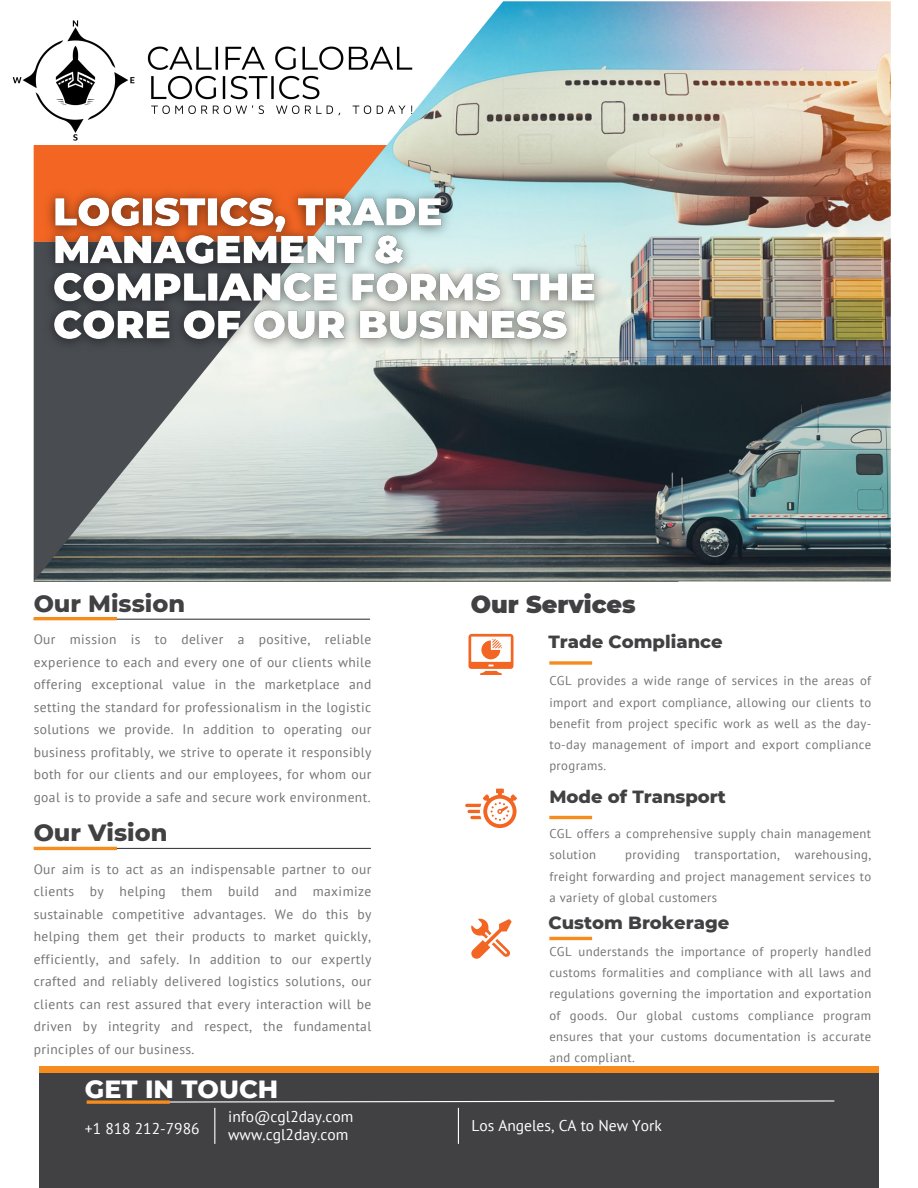
<style>
.page{position:relative;width:918px;height:1188px;background:#fff}
.page>*{position:absolute;margin:0;border:0;box-sizing:border-box;transform-origin:0 0}
.t1{font:800 25.35px "Montserrat";color:#fff}
.t2{font:800 24px "Montserrat";color:#414042}
.t3{font:900 24px "Montserrat";color:#414042}
.t4{font:800 18px "Montserrat";color:#414042}
.t5{font:15.45px "PT Sans";color:#fff}
.t6{font:13.5px/22.5px "PT Sans";letter-spacing:.03em;color:#737373;text-align:justify}
.t7{font:12.75px/21.1px "PT Sans";letter-spacing:.03em;color:#737373;text-align:justify}
</style>
<div class="page">
<img style="left:34px;top:1px;width:857px;height:580px">
<div style="left:39px;top:1073px;width:840px;height:115px;background:#414042"></div>
<div style="left:39px;top:1066px;width:840px;height:7px;background:#f68b1e"></div>
<hr style="left:34px;top:619px;width:336px;height:1px;background:#414042">
<hr style="left:35px;top:848px;width:336px;height:1px;background:#414042">
<hr style="left:34px;top:617px;width:83px;height:3px;background:#f68b1e">
<hr style="left:34px;top:847px;width:83px;height:3px;background:#f68b1e">
<svg style="left:468px;top:634px;width:45px;height:41px"></svg>
<svg style="left:549px;top:661px;width:43px;height:4px"></svg>
<svg style="left:465px;top:789px;width:52px;height:39px"></svg>
<hr style="left:549px;top:816px;width:43px;height:3px;background:#f68b1e">
<svg style="left:471px;top:918px;width:40px;height:41px"></svg>
<hr style="left:549px;top:937px;width:43px;height:3px;background:#f68b1e">
<svg style="left:170px;top:1100px;width:665px;height:3px"></svg>
<svg style="left:87px;top:1100px;width:83px;height:4px"></svg>
<hr style="left:214px;top:1108px;width:1px;height:36px;background:#fff">
<hr style="left:458px;top:1108px;width:1px;height:36px;background:#fff">
<img style="left:12px;top:1px;width:427px;height:283px">
<img style="left:35px;top:178px;width:580px;height:182px">
<p class="t2" style="left:34px;top:589px;width:153px">Our Mission</p>
<p class="t3" style="left:471px;top:590px;width:166px">Our Services</p>
<p class="t6" style="left:34px;top:628px;width:339px">Our mission is to deliver a positive, reliable experience to each and every one of our clients while offering exceptional value in the marketplace and setting the standard for professionalism in the logistic solutions we provide. In addition to operating our business profitably, we strive to operate it responsibly both for our clients and our employees, for whom our goal is to provide a safe and secure work environment.</p>
<p class="t4" style="left:548px;top:631px;width:176px">Trade Compliance</p>
<p class="t7" style="left:549px;top:670px;width:323px">CGL provides a wide range of services in the areas of import and export compliance, allowing our clients to benefit from project specific work as well as the day&shy;to-day management of import and export compliance programs.</p>
<p class="t4" style="left:549px;top:785px;width:178px">Mode of Transport</p>
<p class="t7" style="left:549px;top:823px;width:323px">CGL offers a comprehensive supply chain management solution</p>
<p class="t2" style="left:34px;top:818px;width:135px">Our Vision</p>
<p class="t7" style="left:549px;top:844px;width:323px;text-indent:76px">providing transportation, warehousing, freight forwarding and project management services to a variety of global customers</p>
<p class="t4" style="left:548px;top:912px;width:182px">Custom Brokerage</p>
<p class="t7" style="left:549px;top:941px;width:323px">CGL understands the importance of properly handled customs formalities and compliance with all laws and regulations governing the importation and exportation of goods. Our global customs compliance program ensures that your customs documentation is accurate and compliant.</p>
<p class="t6" style="left:34px;top:858px;width:339px">Our aim is to act as an indispensable partner to our clients by helping them build and maximize sustainable competitive advantages. We do this by helping them get their products to market quickly, efficiently, and safely. In addition to our expertly crafted and reliably delivered logistics solutions, our clients can rest assured that every interaction will be driven by integrity and respect, the fundamental principles of our business.</p>
<p class="t1" style="left:85px;top:1073px;width:195px">GET IN TOUCH</p>
<p class="t5" style="left:85px;top:1118px;width:116px">+1 818 212-7986</p>
<p class="t5" style="left:228px;top:1106px;width:127px">info@cgl2day.com</p>
<p class="t5" style="left:228px;top:1124px;width:122px">www.cgl2day.com</p>
<p class="t5" style="left:471px;top:1116px;width:192px">Los Angeles, CA to New York</p>
</div>
